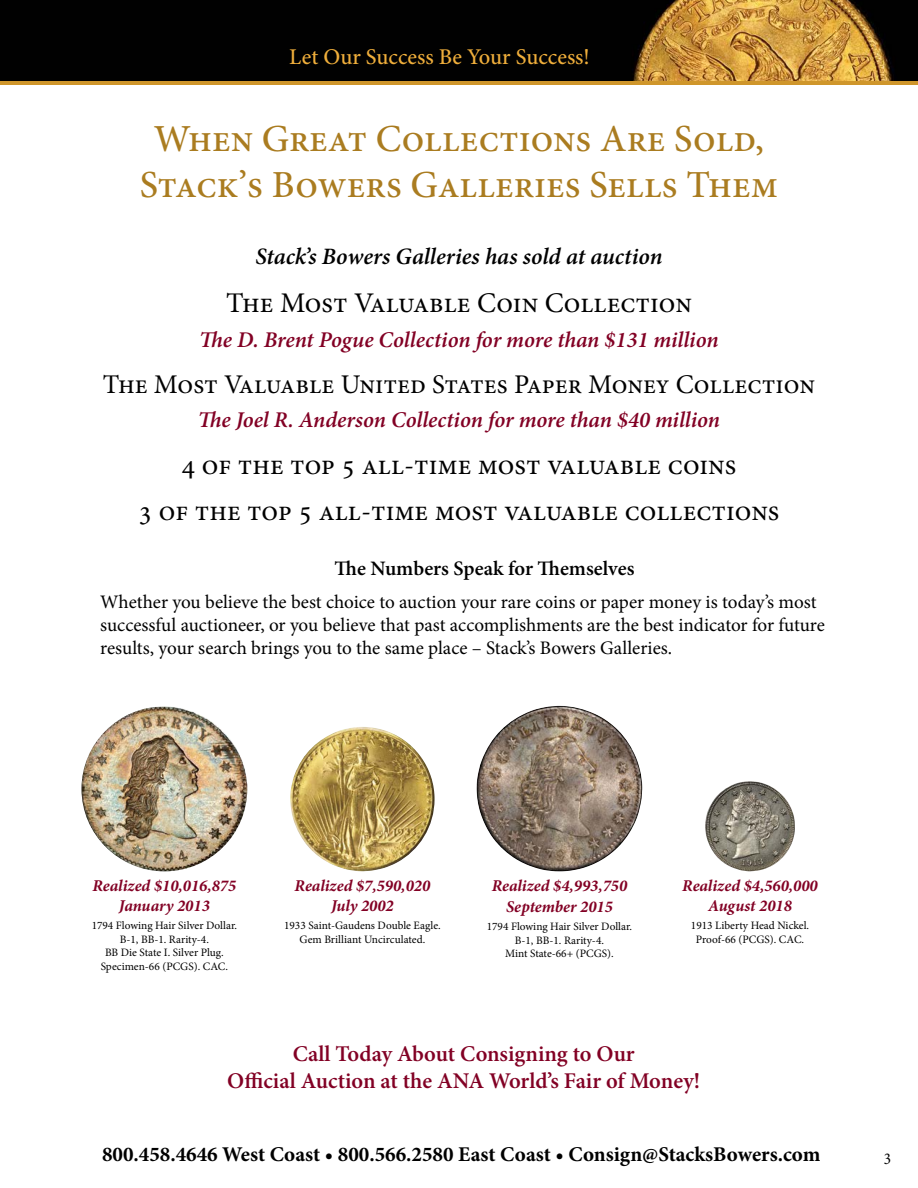
<style>
.page{position:relative;width:918px;height:1188px;background:#fff}
.page>*{position:absolute;margin:0;border:0;box-sizing:border-box;transform-origin:0 0}
.t1{font:500 38.25px "Minion Pro";color:#aa7c20}
.t2{font:28.5px "Minion Pro";color:#000}
.t3{font:27px "Minion Pro";color:#000}
.t4{font:italic 600 23.55px "Minion Pro";color:#000}
.t5{font:italic 600 22.5px "Minion Pro";letter-spacing:-.005em;color:#820024}
.t6{font:600 22.5px "Minion Pro";color:#820024}
.t7{font:500 22.5px "Minion Pro";color:#efae3b}
.t8{font:700 21px "Minion Pro";color:#000}
.Coin_Descriptions{font:600 20.55px "Minion Pro";letter-spacing:-.005em;color:#000}
.Coin_Descriptions-2{font:19.2px/23px "Minion Pro";letter-spacing:.005em;color:#000}
.t9{font:italic 700 16.5px/19.8px "Minion Pro";color:#820024;text-align:center}
.t10{font:condensed 16.5px "Minion Pro";color:#000}
.t11{font:11.4px/13.6px "Minion Pro";color:#000;text-align:center}
</style>
<div class="page">
<img style="left:0;top:0;width:918px;height:81px">
<hr style="left:0;top:81px;width:918px;height:3px;background:#cf962b">
<img style="left:81px;top:706px;width:166px;height:165px;border-radius:83px">
<img style="left:477px;top:706px;width:165px;height:165px">
<img style="left:705px;top:781px;width:90px;height:90px">
<img style="left:290px;top:727px;width:145px;height:144px">
<h3 class="t7" style="left:289px;top:42px;width:302px">Let Our Success Be Your Success!</h3>
<p class="t1" style="left:154px;top:113px;width:612px">When Great Collections Are Sold,</p>
<p class="t1" style="left:140px;top:159px;width:640px">Stack’s Bowers Galleries Sells Them</p>
<p class="t4" style="left:255px;top:240px;width:409px">Stack’s Bowers Galleries has sold at auction</p>
<p class="t2" style="left:226px;top:284px;width:467px">The Most Valuable Coin Collection</p>
<p class="t5" style="left:199px;top:324px;width:521px">The D. Brent Pogue Collection for more than $131 million</p>
<p class="t3" style="left:103px;top:366px;width:714px">The Most Valuable United States Paper Money Collection</p>
<p class="t5" style="left:198px;top:404px;width:524px">The Joel R. Anderson Collection for more than $40 million</p>
<p class="t2" style="left:182px;top:446px;width:556px">4 of the top 5 all-time most valuable coins</p>
<p class="t2" style="left:138px;top:492px;width:643px">3 of the top 5 all-time most valuable collections</p>
<p class="Coin_Descriptions" style="left:335px;top:555px;width:301px">The Numbers Speak for Themselves</p>
<p class="Coin_Descriptions-2" style="left:100px;top:590px;width:726px">Whether you believe the best choice to auction your rare coins or paper money is today’s most successful auctioneer, or you believe that past accomplishments are the best indicator for future results, your search brings you to the same place – Stack’s Bowers Galleries.</p>
<p class="t9" style="left:93px;top:876px;width:145px">Realized $10,016,875<br>January 2013</p>
<p class="t11" style="left:92px;top:919px;width:147px">1794 Flowing Hair Silver Dollar.<br>B-1, BB-1. Rarity-4.<br>BB Die State I. Silver Plug.<br>Specimen-66 (PCGS). CAC.</p>
<p class="t9" style="left:295px;top:876px;width:137px">Realized $7,590,020<br>July 2002</p>
<p class="t11" style="left:284px;top:919px;width:158px">1933 Saint-Gaudens Double Eagle.<br>Gem Brilliant Uncirculated.</p>
<p class="t9" style="left:492px;top:875px;width:137px;line-height:20.9px">Realized $4,993,750<br>September 2015</p>
<p class="t11" style="left:487px;top:920px;width:147px">1794 Flowing Hair Silver Dollar.<br>B-1, BB-1. Rarity-4.</p>
<p class="t11" style="left:505px;top:947px;width:110px">Mint State-66+ (PCGS).</p>
<p class="t9" style="left:682px;top:876px;width:137px">Realized $4,560,000<br>August 2018</p>
<p class="t11" style="left:691px;top:919px;width:120px">1913 Liberty Head Nickel.<br>Proof-66 (PCGS). CAC.</p>
<p class="t6" style="left:293px;top:1038px;width:344px">Call Today About Consigning to Our</p>
<p class="t6" style="left:227px;top:1065px;width:474px">Official Auction at the ANA World’s Fair of Money!</p>
<h3 class="t8" style="left:102px;top:1140px;width:720px">800.458.4646 West Coast • 800.566.2580 East Coast • Consign@StacksBowers.com</h3>
<h3 class="t10" style="left:884px;top:1147px;width:9px">3</h3>
</div>
